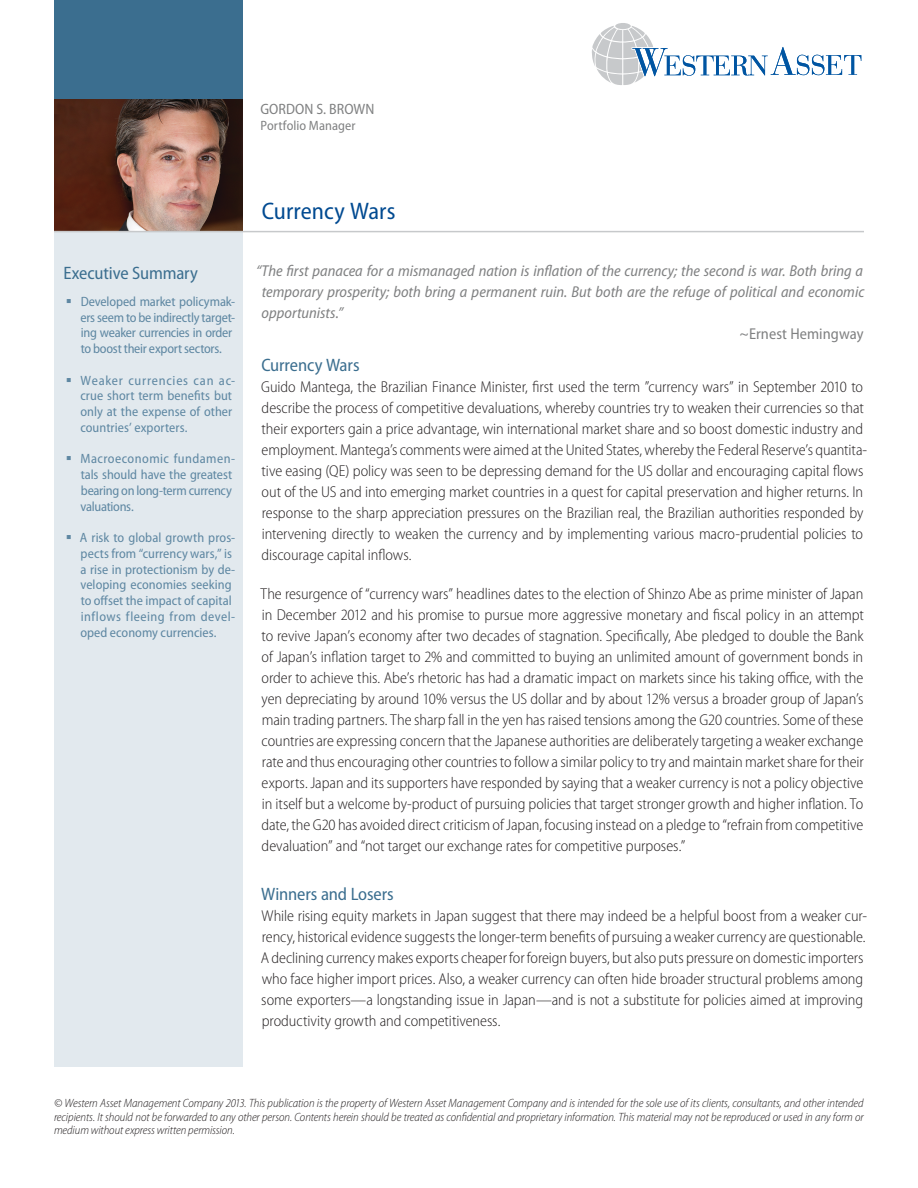
<style>
.page{position:relative;width:918px;height:1188px;background:#fff}
.page>*{position:absolute;margin:0;border:0;box-sizing:border-box;transform-origin:0 0}
.white_paper_title{font:semi-condensed 24px "Myriad Pro";color:#004a91}
.Body_Title{font:semi-condensed 18px "Myriad Pro";letter-spacing:-.01em;color:#3b6e8f}
.Body_Text{font:300 semi-condensed 15.75px/21px "Myriad Pro";letter-spacing:-.005em;color:#231f20}
.Body_Text-2{font:italic semi-condensed 15.75px/21px "Myriad Pro";color:#808182;text-align:justify}
.Body_Text-3{font:semi-condensed 15.75px "Myriad Pro";letter-spacing:.005em;color:#808182}
.bio_job_detail{font:semi-condensed 15px "Myriad Pro";letter-spacing:.005em;color:#808182}
.executive_summary_te{font:semi-condensed 13.5px/15.8px "Myriad Pro";color:#5e87a2}
.executive_summary_te-2{font:semi-condensed 13.5px/15.8px "Myriad Pro";letter-spacing:-.02em;color:#5e87a2}
.bio_job_detail-2{font:semi-condensed 13.5px "Myriad Pro";letter-spacing:.005em;color:#808182}
.Disclosure_Text{font:italic 300 semi-condensed 12px/13.5px "Myriad Pro";letter-spacing:-.005em;color:#231f20;text-align:justify}
</style>
<div class="page">
<div style="left:54px;top:0;width:189px;height:1003px;background:#3b6e8f"></div>
<div style="left:54px;top:123px;width:189px;height:943px;background:#e2e9ee"></div>
<img style="left:54px;top:100px;width:189px;height:131px">
<hr style="left:54px;top:231px;width:810px;height:1px;background:#c7c9cb">
<div style="left:615px;top:23px;width:16px;height:6px;background:#c7c9cb;border-radius:50%"></div>
<svg style="left:592px;top:26px;width:269px;height:59px"></svg>
<p class="bio_job_detail" style="left:261px;top:101px;width:115px">GORDON S. BROWN</p>
<p class="bio_job_detail-2" style="left:261px;top:118px;width:96px">Portfolio Manager</p>
<p class="Body_Title" style="left:63px;top:264px;width:136px">Executive Summary</p>
<p class="executive_summary_te-2" style="left:80px;top:294px;width:156px">Developed market policymak&shy;ers seem to be indirectly target&shy;ing weaker currencies in order to boost their export sectors.</p>
<p class="executive_summary_te" style="left:80px;top:372px;width:156px">Weaker currencies can ac&shy;crue short term benefits but only at the expense of other countries’ exporters.</p>
<p class="executive_summary_te" style="left:80px;top:451px;width:156px">Macroeconomic fundamen&shy;tals should have the greatest bearing on long-term currency valuations.</p>
<p class="executive_summary_te" style="left:80px;top:530px;width:157px">A risk to global growth pros&shy;pects from “currency wars,” is a rise in protectionism by de&shy;veloping economies seeking to offset the impact of capital inflows fleeing from devel&shy;oped economy currencies.</p>
<p class="white_paper_title" style="left:262px;top:198px;width:135px">Currency Wars</p>
<p class="Body_Text-2" style="left:262px;top:261px;width:604px;text-indent:-5px">“The first panacea for a mismanaged nation is inflation of the currency; the second is war. Both bring a temporary prosperity; both bring a permanent ruin. But both are the refuge of political and economic opportunists.”</p>
<p class="Body_Text-3" style="left:740px;top:326px;width:126px">~Ernest Hemingway</p>
<p class="Body_Title" style="left:261px;top:355px;width:100px">Currency Wars</p>
<p class="Body_Text" style="left:261px;top:376px;width:607px">Guido Mantega, the Brazilian Finance Minister, first used the term ”currency wars” in September 2010 to describe the process of competitive devaluations, whereby countries try to weaken their currencies so that their exporters gain a price advantage, win international market share and so boost domestic industry and employment. Mantega’s comments were aimed at the United States, whereby the Federal Reserve’s quantita&shy;tive easing (QE) policy was seen to be depressing demand for the US dollar and encouraging capital flows out of the US and into emerging market countries in a quest for capital preservation and higher returns. In response to the sharp appreciation pressures on the Brazilian real, the Brazilian authorities responded by intervening directly to weaken the currency and by implementing various macro-prudential policies to discourage capital inflows.</p>
<p class="Body_Text" style="left:261px;top:583px;width:605px;text-align:justify">The resurgence of “currency wars” headlines dates to the election of Shinzo Abe as prime minister of Japan in December 2012 and his promise to pursue more aggressive monetary and fiscal policy in an attempt to revive Japan’s economy after two decades of stagnation. Specifically, Abe pledged to double the Bank of Japan’s inflation target to 2% and committed to buying an unlimited amount of government bonds in order to achieve this. Abe’s rhetoric has had a dramatic impact on markets since his taking office, with the yen depreciating by around 10% versus the US dollar and by about 12% versus a broader group of Japan’s main trading partners. The sharp fall in the yen has raised tensions among the G20 countries. Some of these countries are expressing concern that the Japanese authorities are deliberately targeting a weaker exchange rate and thus encouraging other countries to follow a similar policy to try and maintain market share for their exports. Japan and its supporters have responded by saying that a weaker currency is not a policy objective in itself but a welcome by-product of pursuing policies that target stronger growth and higher inflation. To date, the G20 has avoided direct criticism of Japan, focusing instead on a pledge to “refrain from competitive devaluation” and “not target our exchange rates for competitive purposes.”</p>
<p class="Body_Title" style="left:261px;top:885px;width:134px">Winners and Losers</p>
<p class="Body_Text" style="left:261px;top:906px;width:608px">While rising equity markets in Japan suggest that there may indeed be a helpful boost from a weaker cur&shy;rency, historical evidence suggests the longer-term benefits of pursuing a weaker currency are questionable.<br>A declining currency makes exports cheaper for foreign buyers, but also puts pressure on domestic importers who face higher import prices. Also, a weaker currency can often hide broader structural problems among some exporters—a longstanding issue in Japan—and is not a substitute for policies aimed at improving productivity growth and competitiveness.</p>
<p class="Disclosure_Text" style="left:54px;top:1097px;width:811px">© Western Asset Management Company 2013. This publication is the property of Western Asset Management Company and is intended for the sole use of its clients, consultants, and other intended recipients. It should not be forwarded to any other person. Contents herein should be treated as confidential and proprietary information. This material may not be reproduced or used in any form or medium without express written permission.</p>
</div>
